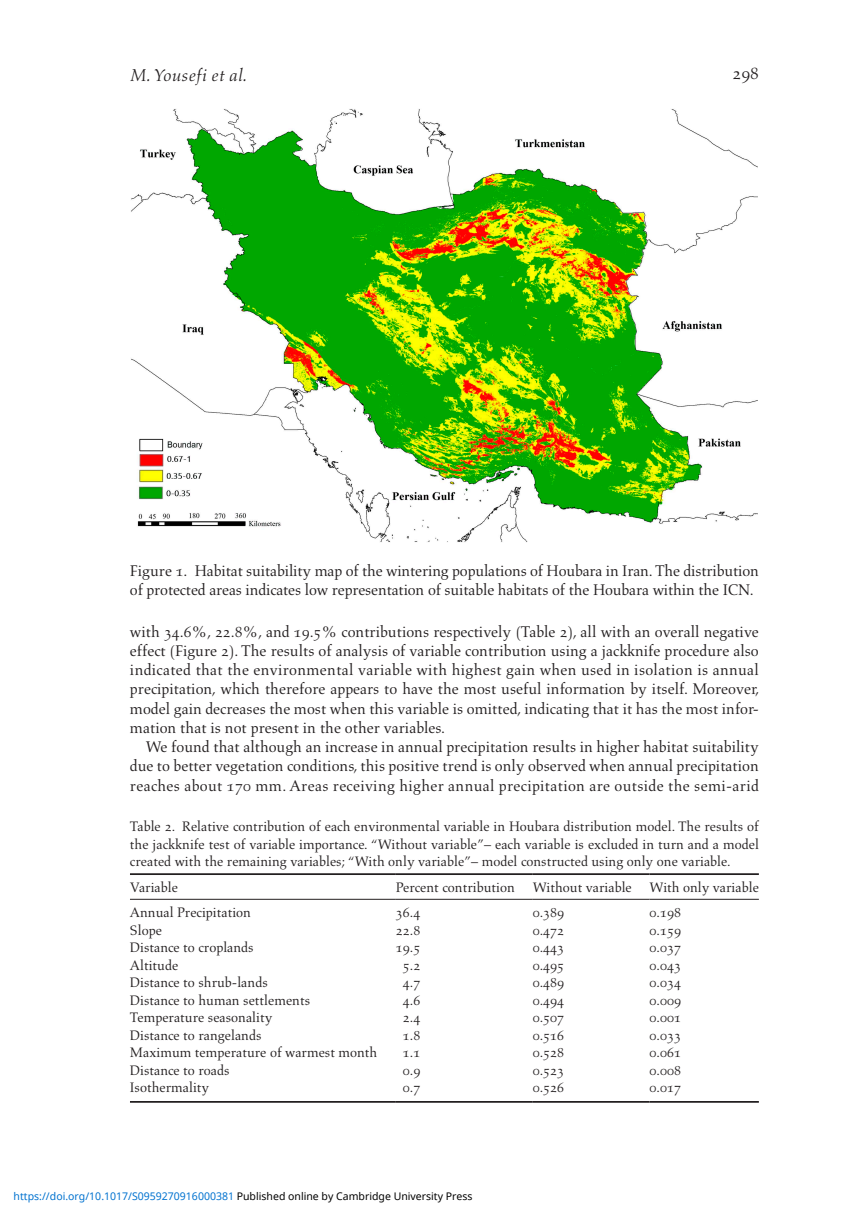
<style>
.page{position:relative;width:864px;height:1225px;background:#fff}
.page>*{position:absolute;margin:0;border:0;box-sizing:border-box;transform-origin:0 0}
.t1{font:italic 17.5px "Aldus";color:#231f20}
.t2{font:17.5px "Aldus Roman SC";color:#231f20}
.text_flush{font:15.75px/19.2px "Aldus";color:#231f20;text-align:justify}
.text{font:15.75px/19.2px "Aldus";letter-spacing:.02em;color:#231f20;text-align:justify}
.figure-caption{font:15.75px/19.2px "Aldus";letter-spacing:-.01em;color:#231f20}
.table-caption{font:14px/17.5px "Aldus";color:#231f20;text-align:justify}
.tbody{font:14px "Aldus";color:#231f20}
.tbody-2{font:14px "Aldus Roman SC";color:#231f20}
.thead{font:14px "Aldus";color:#231f20}
.t3{font:10.5px "Noto Sans";color:#0172cf}
.s1{font-family:"Aldus Roman SC"}
.s2{font-family:"Aldus"}
.s3{color:#000}
</style>
<div class="page">
<img style="left:131px;top:109px;width:627px;height:433px">
<hr style="left:130px;top:873px;width:265px;height:2px;background:#231f20">
<hr style="left:395px;top:873px;width:137px;height:2px;background:#231f20">
<hr style="left:532px;top:873px;width:117px;height:2px;background:#231f20">
<hr style="left:649px;top:873px;width:109px;height:2px;background:#231f20">
<hr style="left:130px;top:899px;width:265px;height:1px;background:#231f20">
<hr style="left:395px;top:899px;width:137px;height:1px;background:#231f20">
<hr style="left:532px;top:899px;width:117px;height:1px;background:#231f20">
<hr style="left:649px;top:899px;width:109px;height:1px;background:#231f20">
<hr style="left:130px;top:1101px;width:265px;height:2px;background:#231f20">
<hr style="left:395px;top:1101px;width:137px;height:2px;background:#231f20">
<hr style="left:532px;top:1101px;width:117px;height:2px;background:#231f20">
<hr style="left:649px;top:1101px;width:109px;height:2px;background:#231f20">
<p class="t1" style="left:130px;top:65px;width:119px">M. Yousefi et al.</p>
<p class="t2" style="left:732px;top:63px;width:28px">298</p>
<p class="figure-caption" style="left:130px;top:561px;width:630px">Figure <span class="s1">1</span>. Habitat suitability map of the wintering populations of Houbara in Iran. The distribution of protected areas indicates low representation of suitable habitats of the Houbara within the ICN.</p>
<p class="text_flush" style="left:130px;top:622px;width:630px">with <span class="s1">34</span>.<span class="s1">6</span>%, <span class="s1">22</span>.<span class="s1">8</span>%, and <span class="s1">19</span>.<span class="s1">5</span>% contributions respectively (Table <span class="s1">2</span>), all with an overall negative effect (Figure <span class="s1">2</span>). The results of analysis of variable contribution using a jackknife procedure also indicated that the environmental variable with highest gain when used in isolation is annual precipitation, which therefore appears to have the most useful information by itself. Moreover, model gain decreases the most when this variable is omitted, indicating that it has the most infor&shy;mation that is not present in the other variables.</p>
<p class="text" style="left:130px;top:737px;width:630px;text-indent:16px">We found that although an increase in annual precipitation results in higher habitat suitability due to better vegetation conditions, this positive trend is only observed when annual precipitation reaches about <span class="s1">170</span> mm. Areas receiving higher annual precipitation are outside the semi-arid</p>
<p class="table-caption" style="left:130px;top:818px;width:630px">Table <span class="s1">2</span>. Relative contribution of each environmental variable in Houbara distribution model. The results of the jackknife test of variable importance. “Without variable”– each variable is excluded in turn and a model created with the remaining variables; “With only variable”– model constructed using only one variable.</p>
<p class="thead" style="left:130px;top:879px;width:49px">Variable</p>
<p class="thead" style="left:395px;top:879px;width:120px">Percent contribution</p>
<p class="thead" style="left:532px;top:879px;width:100px">Without variable</p>
<p class="thead" style="left:649px;top:879px;width:111px">With only variable</p>
<p class="tbody" style="left:130px;top:905px;width:122px">Annual Precipitation</p>
<p class="tbody-2" style="left:395px;top:905px;width:26px">36<span class="s2">.</span>4</p>
<p class="tbody-2" style="left:532px;top:905px;width:33px">0<span class="s2">.</span>389</p>
<p class="tbody-2" style="left:649px;top:905px;width:33px">0<span class="s2">.</span>198</p>
<p class="tbody" style="left:130px;top:922px;width:33px">Slope</p>
<p class="tbody-2" style="left:395px;top:922px;width:26px">22<span class="s2">.</span>8</p>
<p class="tbody-2" style="left:532px;top:922px;width:33px">0<span class="s2">.</span>472</p>
<p class="tbody-2" style="left:649px;top:922px;width:33px">0<span class="s2">.</span>159</p>
<p class="tbody" style="left:130px;top:940px;width:125px">Distance to croplands</p>
<p class="tbody-2" style="left:395px;top:940px;width:26px">19<span class="s2">.</span>5</p>
<p class="tbody-2" style="left:532px;top:940px;width:33px">0<span class="s2">.</span>443</p>
<p class="tbody-2" style="left:649px;top:940px;width:33px">0<span class="s2">.</span>037</p>
<p class="tbody" style="left:130px;top:957px;width:50px">Altitude</p>
<p class="tbody-2" style="left:402px;top:957px;width:19px">5<span class="s2">.</span>2</p>
<p class="tbody-2" style="left:532px;top:957px;width:33px">0<span class="s2">.</span>495</p>
<p class="tbody-2" style="left:649px;top:957px;width:33px">0<span class="s2">.</span>043</p>
<p class="tbody" style="left:130px;top:975px;width:139px">Distance to shrub-lands</p>
<p class="tbody-2" style="left:402px;top:975px;width:19px">4<span class="s2">.</span>7</p>
<p class="tbody-2" style="left:532px;top:975px;width:33px">0<span class="s2">.</span>489</p>
<p class="tbody-2" style="left:649px;top:975px;width:33px">0<span class="s2">.</span>034</p>
<p class="tbody" style="left:130px;top:992px;width:181px">Distance to human settlements</p>
<p class="tbody-2" style="left:402px;top:992px;width:19px">4<span class="s2">.</span>6</p>
<p class="tbody-2" style="left:532px;top:992px;width:33px">0<span class="s2">.</span>494</p>
<p class="tbody-2" style="left:649px;top:992px;width:33px">0<span class="s2">.</span>009</p>
<p class="tbody" style="left:130px;top:1010px;width:144px">Temperature seasonality</p>
<p class="tbody-2" style="left:402px;top:1010px;width:19px">2<span class="s2">.</span>4</p>
<p class="tbody-2" style="left:532px;top:1010px;width:33px">0<span class="s2">.</span>507</p>
<p class="tbody-2" style="left:649px;top:1010px;width:33px">0<span class="s2">.</span>001</p>
<p class="tbody" style="left:130px;top:1027px;width:133px">Distance to rangelands</p>
<p class="tbody-2" style="left:402px;top:1027px;width:19px">1<span class="s2">.</span>8</p>
<p class="tbody-2" style="left:532px;top:1027px;width:33px">0<span class="s2">.</span>516</p>
<p class="tbody-2" style="left:649px;top:1027px;width:33px">0<span class="s2">.</span>033</p>
<p class="tbody" style="left:130px;top:1044px;width:249px">Maximum temperature of warmest month</p>
<p class="tbody-2" style="left:402px;top:1044px;width:19px">1<span class="s2">.</span>1</p>
<p class="tbody-2" style="left:532px;top:1044px;width:33px">0<span class="s2">.</span>528</p>
<p class="tbody-2" style="left:649px;top:1044px;width:33px">0<span class="s2">.</span>061</p>
<p class="tbody" style="left:130px;top:1062px;width:101px">Distance to roads</p>
<p class="tbody-2" style="left:402px;top:1062px;width:19px">0<span class="s2">.</span>9</p>
<p class="tbody-2" style="left:532px;top:1062px;width:33px">0<span class="s2">.</span>523</p>
<p class="tbody-2" style="left:649px;top:1062px;width:33px">0<span class="s2">.</span>008</p>
<p class="tbody" style="left:130px;top:1079px;width:81px">Isothermality</p>
<p class="tbody-2" style="left:402px;top:1079px;width:19px">0<span class="s2">.</span>7</p>
<p class="tbody-2" style="left:532px;top:1079px;width:33px">0<span class="s2">.</span>526</p>
<p class="tbody-2" style="left:649px;top:1079px;width:33px">0<span class="s2">.</span>017</p>
<p class="t3" style="left:14px;top:1189px;width:460px">https://doi.org/10.1017/S0959270916000381 <span class="s3">Published online by Cambridge University Press</span></p>
</div>
